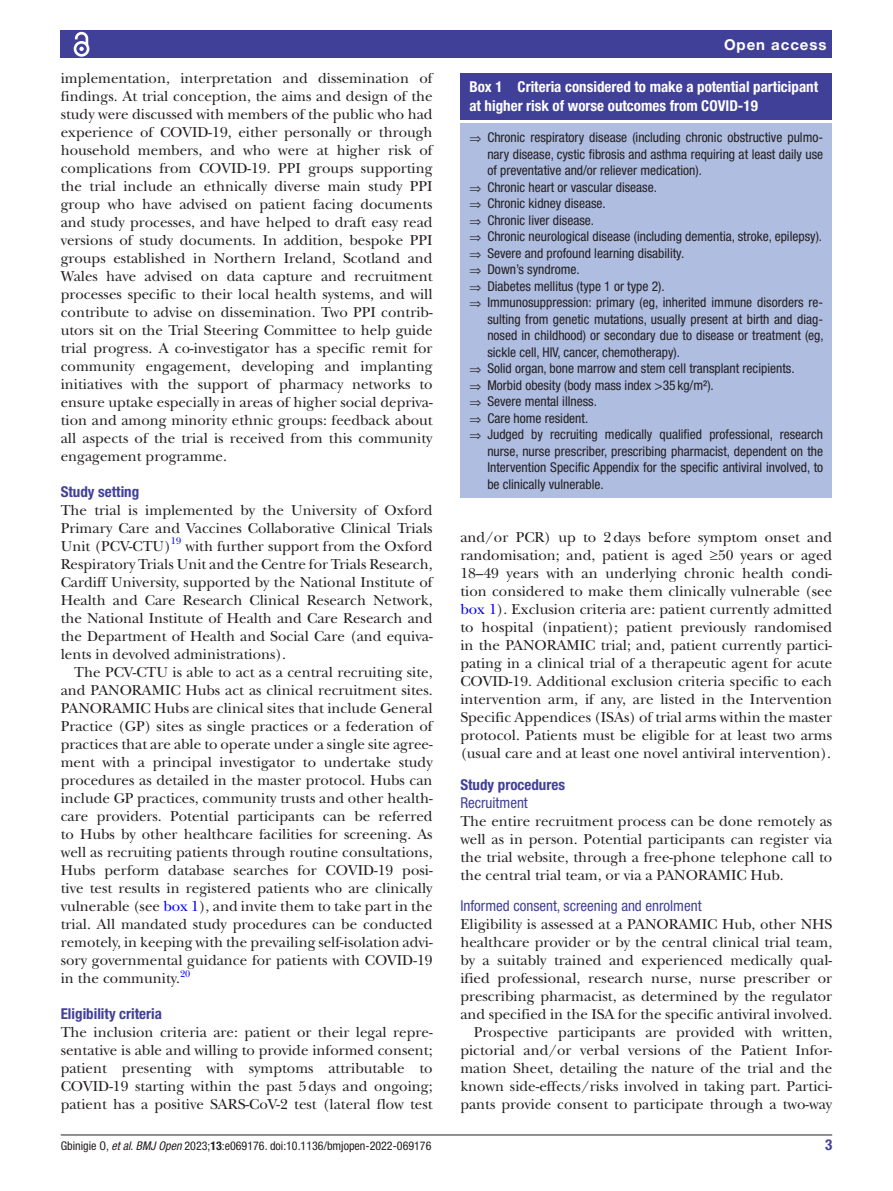
<style>
.page{position:relative;width:893px;height:1191px;background:#fff}
.page>*{position:absolute;margin:0;border:0;box-sizing:border-box;transform-origin:0 0}
.t1{font:15px/18px "New Baskerville";color:#231f20;text-align:justify}
.t2{font:700 condensed 15px/18px "Helvetica Neue LT Std";color:#fff}
.t3{font:condensed 15px "Helvetica Neue LT Std";color:#414099}
.t4{font:700 condensed 15px "Helvetica Neue LT Std";color:#414099}
.t5{font:700 15px "Helvetica Neue LT Std";letter-spacing:.065em;color:#fff}
.t6{font:condensed 13.5px "Helvetica Neue LT Std";color:#231f20}
.t7{font:condensed 12px "Helvetica Neue LT Std";color:#231f20}
.t8{font:9.9px "New Baskerville";color:#00f}
.s1{color:#00f}
.s2{font-style:italic}
.s3{font-weight:700}
</style>
<div class="page">
<hr style="left:61px;top:1134px;width:771px;height:1px;background:#231f20">
<div style="left:61px;top:31px;width:771px;height:27px;background:#414099"></div>
<svg style="left:73px;top:31px;width:17px;height:26px"></svg>
<div style="left:460px;top:73px;width:372px;height:46px;background:#414099"></div>
<div style="left:460px;top:124px;width:372px;height:374px;background:#afbde1"></div>
<p class="t1" style="left:61px;top:69px;width:373px">implementation, interpretation and dissemination of findings. At trial conception, the aims and design of the study were discussed with members of the public who had experience of COVID-19, either personally or through household members, and who were at higher risk of complications from COVID-19. PPI groups supporting the trial include an ethnically diverse main study PPI group who have advised on patient facing documents and study processes, and have helped to draft easy read versions of study documents. In addition, bespoke PPI groups established in Northern Ireland, Scotland and Wales have advised on data capture and recruitment processes specific to their local health systems, and will contribute to advise on dissemination. Two PPI contrib&shy;utors sit on the Trial Steering Committee to help guide trial progress. A co-investigator has a specific remit for community engagement, developing and implanting initiatives with the support of pharmacy networks to ensure uptake especially in areas of higher social depriva&shy;tion and among minority ethnic groups: feedback about all aspects of the trial is received from this community engagement programme.</p>
<p class="t4" style="left:61px;top:483px;width:80px">Study setting</p>
<p class="t1" style="left:61px;top:501px;width:373px">The trial is implemented by the University of Oxford Primary Care and Vaccines Collaborative Clinical Trials Unit (PCV-CTU)</p>
<p class="t8" style="left:171px;top:535px;width:12px">19</p>
<p class="t1" style="left:61px;top:537px;width:373px;text-indent:125px">with further support from the Oxford Respiratory Trials Unit and the Centre for Trials Research, Cardiff University, supported by the National Institute of Health and Care Research Clinical Research Network, the National Institute of Health and Care Research and the Department of Health and Social Care (and equiva&shy;lents in devolved administrations).</p>
<p class="t1" style="left:61px;top:663px;width:373px;text-indent:14px">The PCV-CTU is able to act as a central recruiting site, and PANORAMIC Hubs act as clinical recruitment sites.<br>PANORAMIC Hubs are clinical sites that include General Practice (GP) sites as single practices or a federation of practices that are able to operate under a single site agree&shy;ment with a principal investigator to undertake study procedures as detailed in the master protocol. Hubs can include GP practices, community trusts and other health&shy;care providers. Potential participants can be referred to Hubs by other healthcare facilities for screening. As well as recruiting patients through routine consultations, Hubs perform database searches for COVID-19 posi&shy;tive test results in registered patients who are clinically vulnerable (see <span class="s1">box 1</span>), and invite them to take part in the trial. All mandated study procedures can be conducted remotely, in keeping with the prevailing self-isolation advi&shy;sory governmental guidance for patients with COVID-19 in the community.</p>
<p class="t8" style="left:180px;top:967px;width:12px">20</p>
<p class="t4" style="left:61px;top:1005px;width:103px">Eligibility criteria</p>
<p class="t1" style="left:61px;top:1023px;width:373px">The inclusion criteria are: patient or their legal repre&shy;sentative is able and willing to provide informed consent; patient presenting with symptoms attributable to COVID-19 starting within the past 5days and ongoing; patient has a positive SARS-CoV-2 test (lateral flow test</p>
<p class="t5" style="left:724px;top:35px;width:104px">Open access</p>
<p class="t2" style="left:469px;top:78px;width:350px">Box 1 Criteria considered to make a potential participant at higher risk of worse outcomes from COVID-19</p>
<p class="t6" style="left:469px;top:130px;width:355px">⇒ Chronic respiratory disease (including chronic obstructive pulmo-</p>
<p class="t6" style="left:487px;top:146px;width:337px">nary disease, cystic fibrosis and asthma requiring at least daily use</p>
<p class="t6" style="left:487px;top:163px;width:216px">of preventative and/or reliever medication).</p>
<p class="t6" style="left:469px;top:179px;width:189px">⇒ Chronic heart or vascular disease.</p>
<p class="t6" style="left:469px;top:196px;width:138px">⇒ Chronic kidney disease.</p>
<p class="t6" style="left:469px;top:212px;width:126px">⇒ Chronic liver disease.</p>
<p class="t6" style="left:469px;top:229px;width:354px">⇒ Chronic neurological disease (including dementia, stroke, epilepsy).</p>
<p class="t6" style="left:469px;top:245px;width:216px">⇒ Severe and profound learning disability.</p>
<p class="t6" style="left:469px;top:262px;width:112px">⇒ Down’s syndrome.</p>
<p class="t6" style="left:469px;top:278px;width:197px">⇒ Diabetes mellitus (type 1 or type 2).</p>
<p class="t6" style="left:469px;top:295px;width:355px">⇒ Immunosuppression: primary (eg, inherited immune disorders re-</p>
<p class="t6" style="left:487px;top:311px;width:337px">sulting from genetic mutations, usually present at birth and diag-</p>
<p class="t6" style="left:487px;top:328px;width:338px">nosed in childhood) or secondary due to disease or treatment (eg,</p>
<p class="t6" style="left:487px;top:344px;width:194px">sickle cell, HIV, cancer, chemotherapy).</p>
<p class="t6" style="left:469px;top:361px;width:327px">⇒ Solid organ, bone marrow and stem cell transplant recipients.</p>
<p class="t6" style="left:469px;top:377px;width:246px">⇒ Morbid obesity (body mass index &gt;35 kg/m²).</p>
<p class="t6" style="left:469px;top:394px;width:129px">⇒ Severe mental illness.</p>
<p class="t6" style="left:469px;top:410px;width:120px">⇒ Care home resident.</p>
<p class="t6" style="left:469px;top:427px;width:355px">⇒ Judged by recruiting medically qualified professional, research</p>
<p class="t6" style="left:487px;top:443px;width:337px">nurse, nurse prescriber, prescribing pharmacist, dependent on the</p>
<p class="t6" style="left:487px;top:460px;width:337px">Intervention Specific Appendix for the specific antiviral involved, to</p>
<p class="t6" style="left:487px;top:476px;width:118px">be clinically vulnerable.</p>
<p class="t1" style="left:460px;top:528px;width:373px">and/or PCR) up to 2days before symptom onset and randomisation; and, patient is aged ≥50 years or aged 18–49 years with an underlying chronic health condi&shy;tion considered to make them clinically vulnerable (see <span class="s1">box 1</span>). Exclusion criteria are: patient currently admitted to hospital (inpatient); patient previously randomised in the PANORAMIC trial; and, patient currently partici&shy;pating in a clinical trial of a therapeutic agent for acute COVID-19. Additional exclusion criteria specific to each intervention arm, if any, are listed in the Intervention Specific Appendices (ISAs) of trial arms within the master protocol. Patients must be eligible for at least two arms (usual care and at least one novel antiviral intervention).</p>
<p class="t4" style="left:460px;top:775px;width:106px">Study procedures</p>
<p class="t3" style="left:460px;top:793px;width:69px">Recruitment</p>
<p class="t1" style="left:460px;top:812px;width:373px">The entire recruitment process can be done remotely as well as in person. Potential participants can register via the trial website, through a free-phone telephone call to the central trial team, or via a PANORAMIC Hub.</p>
<p class="t3" style="left:460px;top:897px;width:243px">Informed consent, screening and enrolment</p>
<p class="t1" style="left:460px;top:915px;width:373px;text-align:right">Eligibility is assessed at a PANORAMIC Hub, other NHS healthcare provider or by the central clinical trial team, by a suitably trained and experienced medically qual&shy;ified professional, research nurse, nurse prescriber or prescribing pharmacist, as determined by the regulator and specified in the ISA for the specific antiviral involved.<br>Prospective participants are provided with written, pictorial and/or verbal versions of the Patient Infor&shy;mation Sheet, detailing the nature of the trial and the known side-effects/risks involved in taking part. Partici&shy;pants provide consent to participate through a two-way</p>
<p class="t7" style="left:61px;top:1138px;width:372px">Gbinigie O, <span class="s2">et al</span>. <span class="s2">BMJ Open</span> 2023;<span class="s3">13</span>:e069176. doi:10.1136/bmjopen-2022-069176</p>
<p class="t4" style="left:825px;top:1135px;width:9px">3</p>
</div>
